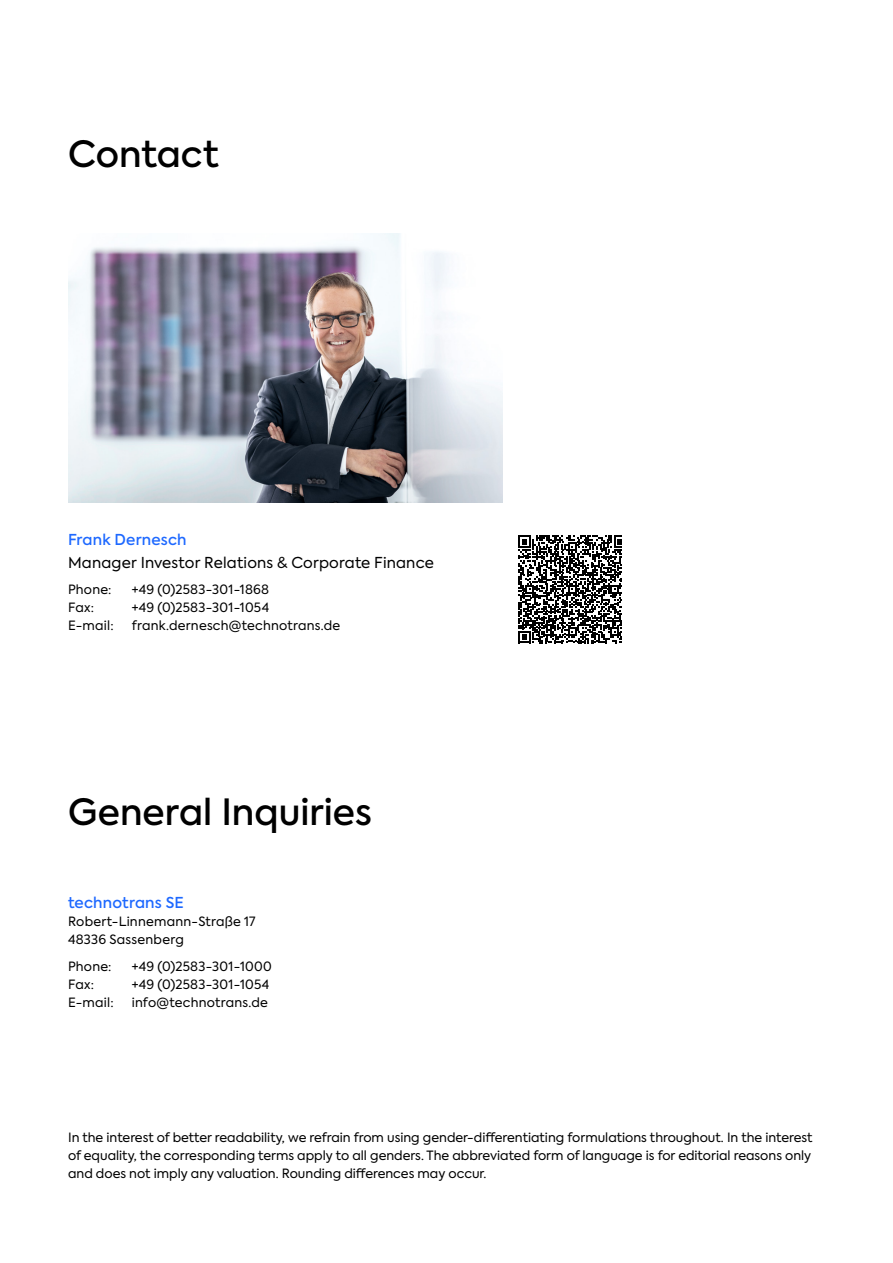
<style>
.page{position:relative;width:893px;height:1263px;background:#fff}
.page>*{position:absolute;margin:0;border:0;box-sizing:border-box;transform-origin:0 0}
.Anleser{font:500 36px "Axiforma";color:#000}
.Anleser-2{font:15px/22.5px "Axiforma";letter-spacing:.01em;color:#000}
.Anleser-3{font:500 15px "Axiforma";letter-spacing:.01em;color:#1e69ff}
.Anleser-4{font:12.75px/18px "Axiforma";letter-spacing:.015em;color:#000}
.s1{font-weight:500;color:#1e69ff}
</style>
<div class="page">
<img style="left:68px;top:234px;width:434px;height:268px">
<svg style="left:518px;top:535px;width:104px;height:108px"></svg>
<p class="Anleser" style="left:68px;top:130px;width:152px">Contact</p>
<p class="Anleser-2" style="left:68px;top:529px;width:367px"><span class="s1">Frank Dernesch<br></span>Manager Investor Relations &amp; Corporate Finance</p>
<p class="Anleser-4" style="left:68px;top:581px;width:45px">Phone:</p>
<p class="Anleser-4" style="left:132px;top:581px;width:139px">+49 (0)2583-301-1868</p>
<p class="Anleser-4" style="left:68px;top:599px;width:27px">Fax:</p>
<p class="Anleser-4" style="left:132px;top:599px;width:139px">+49 (0)2583-301-1054</p>
<p class="Anleser-4" style="left:68px;top:617px;width:47px">E-mail:</p>
<p class="Anleser-4" style="left:132px;top:617px;width:210px">frank.dernesch@technotrans.de</p>
<p class="Anleser" style="left:68px;top:788px;width:305px">General Inquiries</p>
<p class="Anleser-3" style="left:68px;top:893px;width:117px">technotrans SE</p>
<p class="Anleser-4" style="left:68px;top:913px;width:189px">Robert-Linnemann-Straße 17<br>48336 Sassenberg</p>
<p class="Anleser-4" style="left:68px;top:957px;width:45px">Phone:</p>
<p class="Anleser-4" style="left:132px;top:957px;width:141px">+49 (0)2583-301-1000</p>
<p class="Anleser-4" style="left:68px;top:975px;width:27px">Fax:</p>
<p class="Anleser-4" style="left:132px;top:975px;width:139px">+49 (0)2583-301-1054</p>
<p class="Anleser-4" style="left:68px;top:993px;width:47px">E-mail:</p>
<p class="Anleser-4" style="left:132px;top:993px;width:138px">info@technotrans.de</p>
<p class="Anleser-4" style="left:68px;top:1128px;width:746px;text-align:justify">In the interest of better readability, we refrain from using gender-differentiating formulations throughout. In the interest of equality, the corresponding terms apply to all genders. The abbreviated form of language is for editorial reasons only and does not imply any valuation. Rounding differences may occur.</p>
</div>
